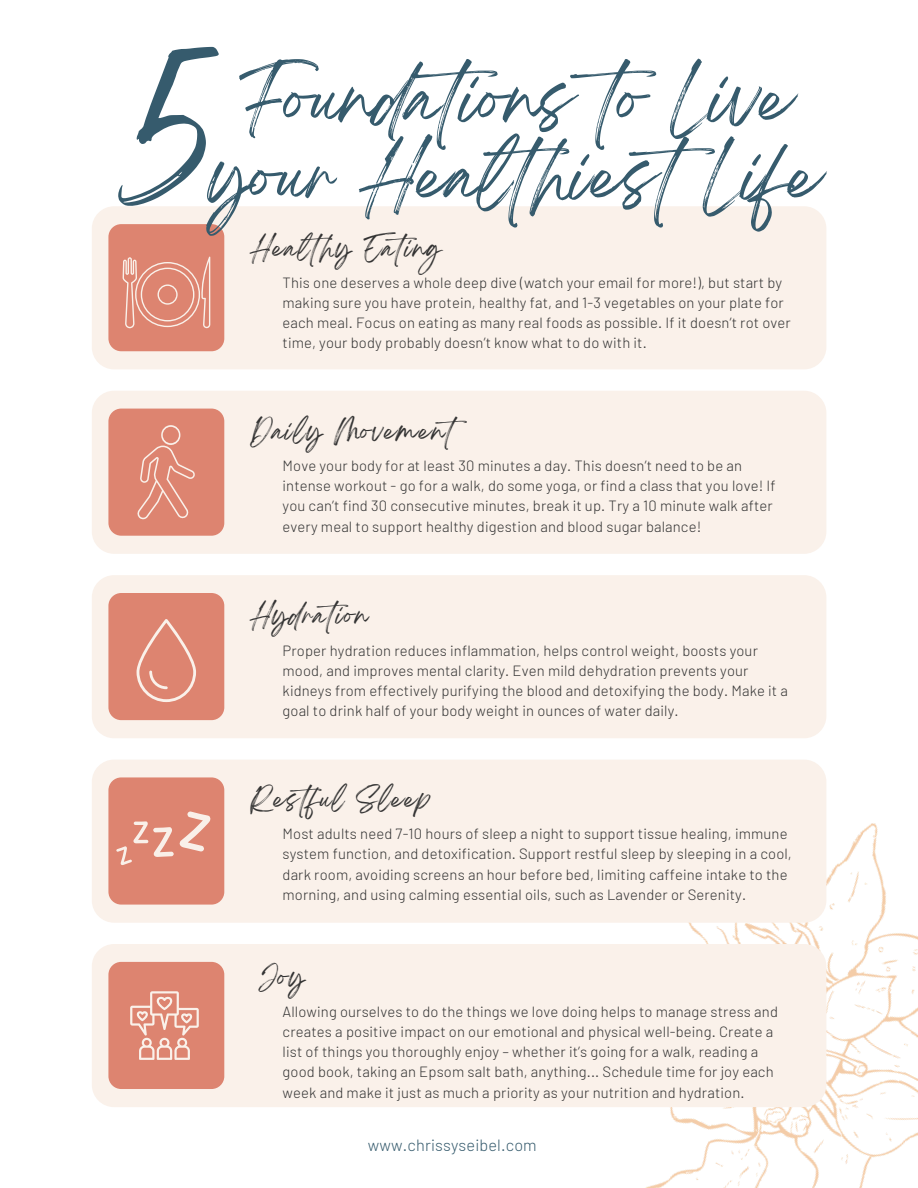
<style>
.page{position:relative;width:918px;height:1188px;background:#fff}
.page>*{position:absolute;margin:0;border:0;box-sizing:border-box;transform-origin:0 0}
.t1{font:150px "Breathing";color:#365b6d}
.t2{font:61.35px/77.7px "Breathing";color:#365b6d;text-align:center}
.t3{font:22.5px "Breathing";letter-spacing:.06em;color:#333}
.t4{font:300 16.35px "Barlow";letter-spacing:.01em;color:#365b6d}
.t5{font:300 14.85px/20.2px "Barlow";letter-spacing:.01em;color:#333}
</style>
<div class="page">
<div style="left:92px;top:206px;width:734px;height:163px;background:#faf1ea;border-radius:22px"></div>
<div style="left:92px;top:391px;width:734px;height:163px;background:#faf1ea;border-radius:22px"></div>
<div style="left:108px;top:224px;width:116px;height:127px;background:#dd8470;border-radius:13px"></div>
<div style="left:108px;top:409px;width:116px;height:127px;background:#dd8470;border-radius:13px"></div>
<img style="left:645px;top:720px;width:273px;height:468px">
<div style="left:92px;top:575px;width:734px;height:163px;background:#faf1ea;border-radius:22px"></div>
<div style="left:108px;top:593px;width:116px;height:127px;background:#dd8470;border-radius:13px"></div>
<div style="left:92px;top:760px;width:734px;height:163px;background:#faf1ea;border-radius:22px"></div>
<div style="left:108px;top:777px;width:116px;height:128px;background:#dd8470;border-radius:13px"></div>
<div style="left:92px;top:944px;width:734px;height:163px;background:#faf1ea;border-radius:22px"></div>
<div style="left:108px;top:962px;width:116px;height:127px;background:#dd8470;border-radius:13px"></div>
<svg style="left:130px;top:991px;width:69px;height:69px"></svg>
<svg style="left:123px;top:257px;width:87px;height:71px"></svg>
<svg style="left:138px;top:425px;width:57px;height:94px"></svg>
<svg style="left:137px;top:619px;width:59px;height:83px"></svg>
<svg style="left:116px;top:811px;width:95px;height:54px"></svg>
<h1 class="t1" style="left:120px;top:66px;width:89px">5</h1>
<h2 class="t2" style="left:210px;top:77px;width:612px">Foundations to Live your HealthiestLife</h2>
<h3 class="t3" style="left:251px;top:241px;width:193px">Healthy Eating</h3>
<p class="t5" style="left:283px;top:271px;width:510px">This one deserves a whole deep dive (watch your email for more!), but start by making sure you have protein, healthy fat, and 1-3 vegetables on your plate for each meal. Focus on eating as many real foods as possible. If it doesn’t rot over time, your body probably doesn’t know what to do with it.</p>
<h3 class="t3" style="left:251px;top:424px;width:228px">Daily Movement</h3>
<p class="t5" style="left:283px;top:455px;width:495px">Move your body for at least 30 minutes a day. This doesn’t need to be an intense workout - go for a walk, do some yoga, or find a class that you love! If you can’t find 30 consecutive minutes, break it up. Try a 10 minute walk after every meal to support healthy digestion and blood sugar balance!</p>
<h3 class="t3" style="left:251px;top:608px;width:119px">Hydration</h3>
<p class="t5" style="left:283px;top:640px;width:507px">Proper hydration reduces inflammation, helps control weight, boosts your mood, and improves mental clarity. Even mild dehydration prevents your kidneys from effectively purifying the blood and detoxifying the body. Make it a goal to drink half of your body weight in ounces of water daily.</p>
<h3 class="t3" style="left:251px;top:792px;width:182px">Restful Sleep</h3>
<p class="t5" style="left:283px;top:823px;width:511px">Most adults need 7-10 hours of sleep a night to support tissue healing, immune system function, and detoxification. Support restful sleep by sleeping in a cool, dark room, avoiding screens an hour before bed, limiting caffeine intake to the morning, and using calming essential oils, such as Lavender or Serenity.</p>
<h3 class="t3" style="left:259px;top:970px;width:47px">Joy</h3>
<p class="t5" style="left:283px;top:1001px;width:497px">Allowing ourselves to do the things we love doing helps to manage stress and creates a positive impact on our emotional and physical well-being. Create a list of things you thoroughly enjoy – whether it’s going for a walk, reading a good book, taking an Epsom salt bath, anything... Schedule time for joy each week and make it just as much a priority as your nutrition and hydration.</p>
<p class="t4" style="left:368px;top:1135px;width:170px">www.chrissyseibel.com</p>
</div>
